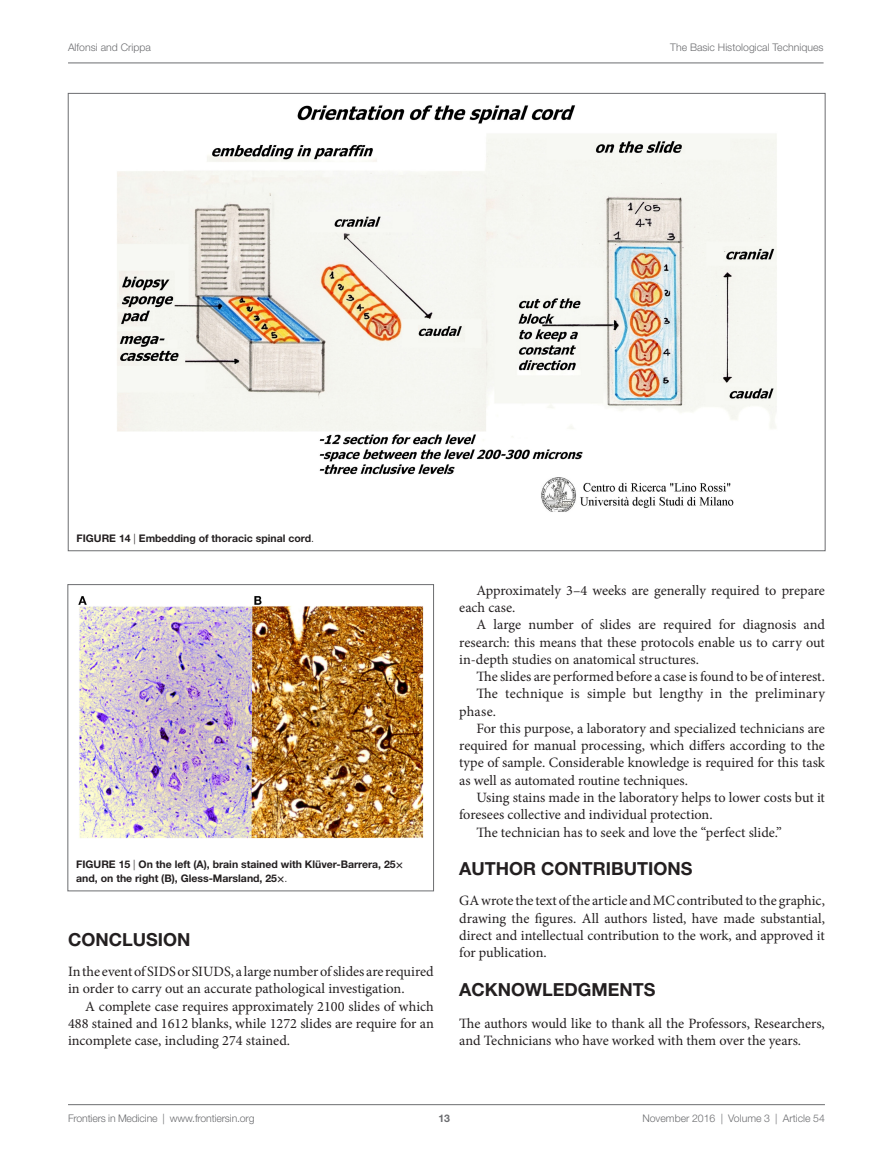
<style>
.page{position:relative;width:893px;height:1170px;background:#fff}
.page>*{position:absolute;margin:0;border:0;box-sizing:border-box;transform-origin:0 0}
.t1{font:700 18px "Helvetica Neue LT Std";color:#231f20}
.t2{font:14.25px/17.2px "Minion Pro";color:#231f20}
.t3{font:700 10.5px/14.2px "Helvetica Neue LT Std";color:#231f20}
.t4{font:300 10.5px "Helvetica Neue LT Std";color:#6c6d70}
.t5{font:700 10.5px "Helvetica Neue LT Std";color:#6c6d70}
.s1{font-weight:300}
.s2{font-family:"STIX General"}
</style>
<div class="page">
<hr style="left:68px;top:1104px;width:757px;height:1px;background:#6c6d70">
<hr style="left:68px;top:63px;width:755px;height:1px;background:#6c6d70">
<img style="left:78px;top:596px;width:346px;height:242px">
<div style="left:68px;top:584px;width:366px;height:307px;border:1px solid #6c6d70"></div>
<img style="left:117px;top:105px;width:660px;height:407px">
<p class="t4" style="left:68px;top:41px;width:84px">Alfonsi and Crippa</p>
<p class="t4" style="left:670px;top:41px;width:155px">The Basic Histological Techniques</p>
<p class="t3" style="left:77px;top:531px;width:239px">FIGURE 14 <span class="s1">|</span> Embedding of thoracic spinal cord<span class="s1">.</span></p>
<p class="t3" style="left:76px;top:857px;width:328px">FIGURE 15 <span class="s1">|</span> On the left (A), brain stained with Klüver-Barrera, 25<span class="s2">× </span>and, on the right (B), Gless-Marsland, 25<span class="s2">×</span><span class="s1">.</span></p>
<p class="t1" style="left:68px;top:928px;width:124px">CONCLUSION</p>
<p class="t2" style="left:68px;top:962px;width:367px">In the event of SIDS or SIUDS, a large number of slides are required in order to carry out an accurate pathological investigation.</p>
<p class="t2" style="left:68px;top:997px;width:367px;text-align:justify;text-indent:17px">A complete case requires approximately 2100 slides of which 488 stained and 1612 blanks, while 1272 slides are require for an incomplete case, including 274 stained.</p>
<p class="t2" style="left:459px;top:581px;width:367px;text-indent:17px">Approximately 3–4 weeks are generally required to prepare each case.</p>
<p class="t2" style="left:459px;top:616px;width:367px;text-align:justify;text-indent:17px">A large number of slides are required for diagnosis and research: this means that these protocols enable us to carry out in-depth studies on anatomical structures.</p>
<p class="t2" style="left:476px;top:668px;width:350px">The slides are performed before a case is found to be of interest.</p>
<p class="t2" style="left:476px;top:685px;width:350px">The technique is simple but lengthy in the preliminary</p>
<p class="t2" style="left:459px;top:702px;width:38px">phase.</p>
<p class="t2" style="left:476px;top:719px;width:350px">For this purpose, a laboratory and specialized technicians are</p>
<p class="t2" style="left:459px;top:737px;width:367px">required for manual processing, which differs according to the</p>
<p class="t2" style="left:459px;top:754px;width:367px">type of sample. Considerable knowledge is required for this task</p>
<p class="t2" style="left:459px;top:771px;width:230px">as well as automated routine techniques.</p>
<p class="t2" style="left:476px;top:788px;width:350px">Using stains made in the laboratory helps to lower costs but it</p>
<p class="t2" style="left:459px;top:806px;width:255px">foresees collective and individual protection.</p>
<p class="t2" style="left:476px;top:823px;width:307px">The technician has to seek and love the “perfect slide.”</p>
<p class="t1" style="left:459px;top:857px;width:234px">AUTHOR CONTRIBUTIONS</p>
<p class="t2" style="left:459px;top:892px;width:367px;text-align:justify">GA wrote the text of the article and MC contributed to the graphic, drawing the figures. All authors listed, have made substantial, direct and intellectual contribution to the work, and approved it for publication.</p>
<p class="t1" style="left:459px;top:978px;width:186px">ACKNOWLEDGMENTS</p>
<p class="t2" style="left:459px;top:1014px;width:367px">The authors would like to thank all the Professors, Researchers, and Technicians who have worked with them over the years.</p>
<p class="t4" style="left:68px;top:1111px;width:188px">Frontiers in Medicine | www.frontiersin.org</p>
<p class="t4" style="left:642px;top:1111px;width:184px">November 2016 | Volume 3 | Article 54</p>
<p class="t5" style="left:439px;top:1111px;width:13px">13</p>
</div>
